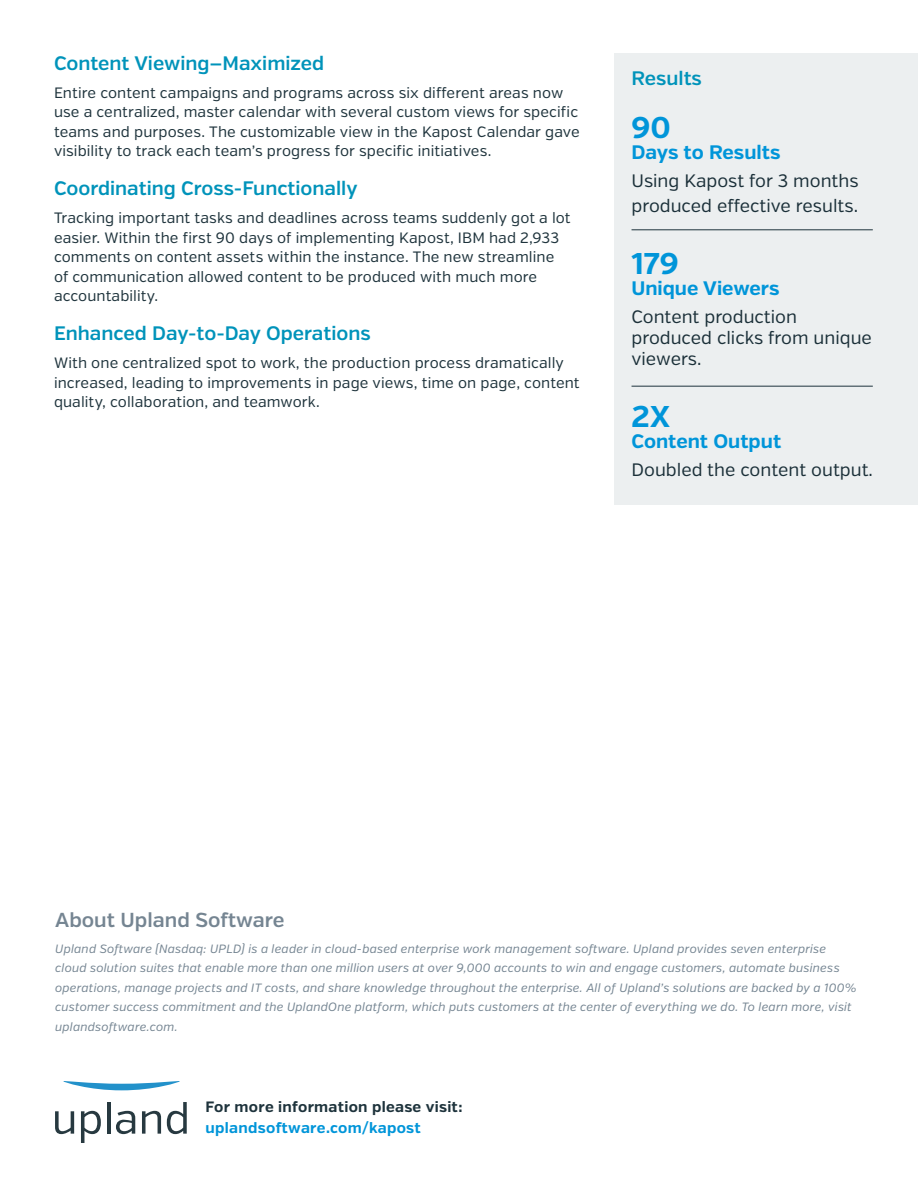
<style>
.page{position:relative;width:918px;height:1188px;background:#fff}
.page>*{position:absolute;margin:0;border:0;box-sizing:border-box;transform-origin:0 0}
.t1{font:700 30px "Verb";color:#0095d9}
.t2{font:600 20.25px "Verb";color:#758592}
.t3{font:600 19.5px "Verb";color:#0093ba}
.t4{font:700 19.5px "Verb";color:#0095d9}
.t5{font:18px/21px "Verb";color:#1b3039}
.t6{font:15px/19.5px "Verb";letter-spacing:.005em;color:#1e333c}
.t7{font:700 15px "Verb";letter-spacing:.02em;color:#1e333c}
.t8{font:700 15px "Verb";letter-spacing:.02em;color:#0095d9}
.t9{font:italic 12px/19.5px "Verb";letter-spacing:.015em;color:#758592}
</style>
<div class="page">
<svg style="left:63px;top:1081px;width:117px;height:9px"></svg>
<svg style="left:55px;top:1111px;width:19px;height:23px"></svg>
<svg style="left:81px;top:1111px;width:20px;height:32px"></svg>
<hr style="left:107px;top:1102px;width:3px;height:32px;background:#273940">
<svg style="left:116px;top:1111px;width:19px;height:23px"></svg>
<svg style="left:142px;top:1111px;width:19px;height:23px"></svg>
<svg style="left:167px;top:1102px;width:20px;height:32px"></svg>
<div style="left:615px;top:53px;width:303px;height:451px;background:#eceff0"></div>
<hr style="left:632px;top:230px;width:241px;height:1px;background:#1e333c">
<hr style="left:632px;top:386px;width:241px;height:1px;background:#1e333c">
<h3 class="t3" style="left:54px;top:51px;width:272px">Content Viewing—Maximized</h3>
<p class="t6" style="left:54px;top:83px;width:527px">Entire content campaigns and programs across six different areas now use a centralized, master calendar with several custom views for specific teams and purposes. The customizable view in the Kapost Calendar gave visibility to track each team’s progress for specific initiatives.</p>
<h3 class="t3" style="left:54px;top:177px;width:305px">Coordinating Cross-Functionally</h3>
<p class="t6" style="left:54px;top:208px;width:518px">Tracking important tasks and deadlines across teams suddenly got a lot easier. Within the first 90 days of implementing Kapost, IBM had 2,933 comments on content assets within the instance. The new streamline of communication allowed content to be produced with much more accountability.</p>
<h3 class="t3" style="left:54px;top:322px;width:318px">Enhanced Day-to-Day Operations</h3>
<p class="t6" style="left:54px;top:353px;width:527px">With one centralized spot to work, the production process dramatically increased, leading to improvements in page views, time on page, content quality, collaboration, and teamwork.</p>
<h3 class="t3" style="left:632px;top:67px;width:72px">Results</h3>
<h1 class="t1" style="left:632px;top:110px;width:41px">90</h1>
<h3 class="t4" style="left:632px;top:141px;width:150px">Days to Results</h3>
<p class="t5" style="left:632px;top:168px;width:229px;line-height:25.2px">Using Kapost for 3 months produced effective results.</p>
<h1 class="t1" style="left:632px;top:246px;width:49px">179</h1>
<h3 class="t4" style="left:632px;top:277px;width:150px">Unique Viewers</h3>
<p class="t5" style="left:632px;top:307px;width:242px">Content production produced clicks from unique viewers.</p>
<h1 class="t1" style="left:632px;top:399px;width:40px">2X</h1>
<h3 class="t4" style="left:632px;top:430px;width:151px">Content Output</h3>
<p class="t5" style="left:632px;top:460px;width:243px">Doubled the content output.</p>
<h2 class="t2" style="left:55px;top:907px;width:231px">About Upland Software</h2>
<p class="t9" style="left:55px;top:939px;width:803px">Upland Software (Nasdaq: UPLD) is a leader in cloud-based enterprise work management software. Upland provides seven enterprise cloud solution suites that enable more than one million users at over 9,000 accounts to win and engage customers, automate business operations, manage projects and IT costs, and share knowledge throughout the enterprise. All of Upland’s solutions are backed by a 100% customer success commitment and the UplandOne platform, which puts customers at the center of everything we do. To learn more, visit uplandsoftware.com.</p>
<p class="t7" style="left:206px;top:1098px;width:258px">For more information please visit:</p>
<p class="t8" style="left:206px;top:1119px;width:217px">uplandsoftware.com/kapost</p>
</div>
